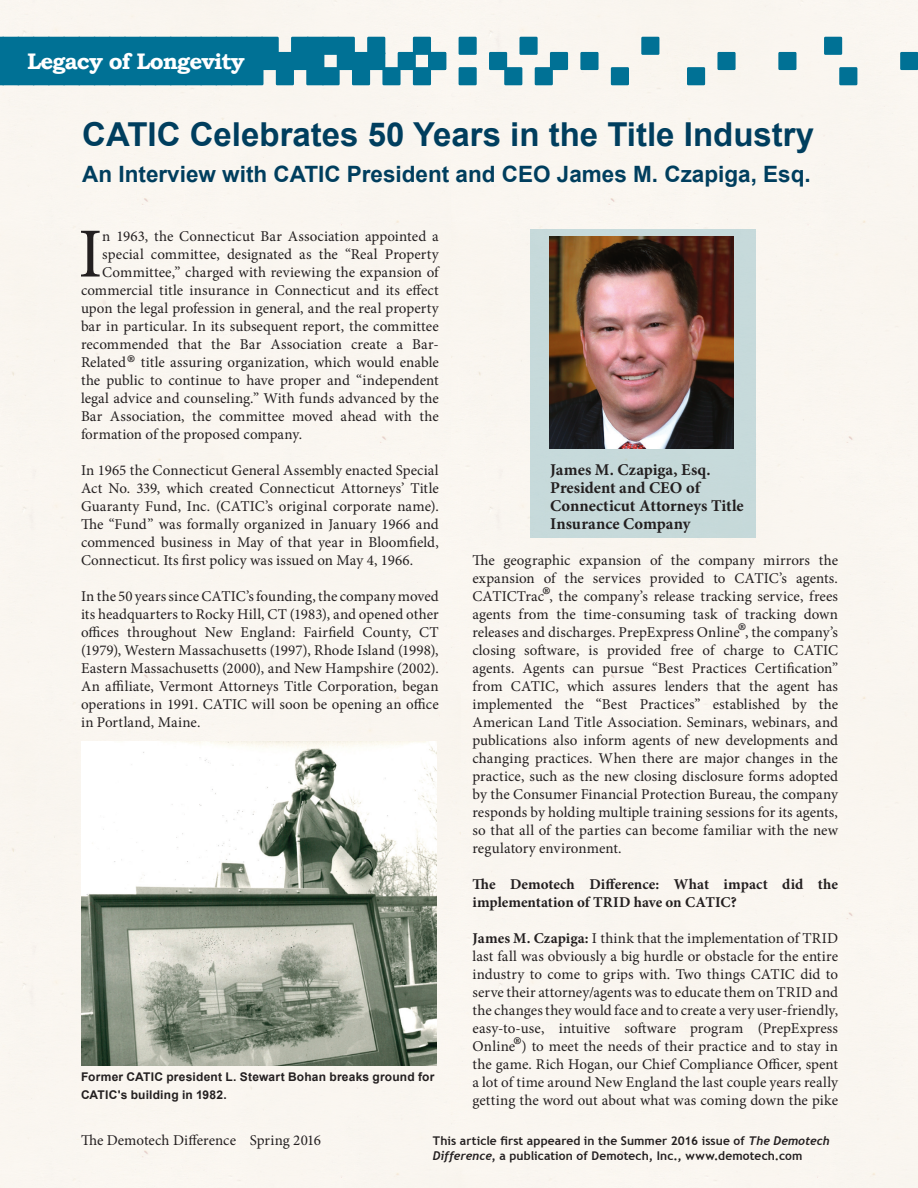
<style>
.page{position:relative;width:918px;height:1188px;background:#fff}
.page>*{position:absolute;margin:0;border:0;box-sizing:border-box;transform-origin:0 0}
.t1{font:70.35px "Minion Pro";color:#231f20}
.t2{font:700 33px "Arial";color:#003e5e}
.t3{font:700 22.5px "Arial";color:#003e5e}
.t4{font:700 22.5px "Bookman Old Style";letter-spacing:-.04em;color:#fff}
.t5{font:700 16.5px/18px "Minion Pro";color:#231f20}
.t6{font:15px/18px "Minion Pro";letter-spacing:.005em;color:#231f20;text-align:justify}
.t7{font:700 15px/18px "Minion Pro";color:#231f20}
.t8{font:700 12px/15px "Trebuchet MS";letter-spacing:.01em;color:#231f20}
.t9{font:700 12px/18px "Arial";letter-spacing:.015em;color:#231f20}
.s1{font-size:27px}
.s2{font-weight:700}
.s3{font-family:"Trebuchet";font-style:italic}
</style>
<div class="page">
<div style="left:0;top:0;width:917px;height:1188px;background:#faf6f0"></div>
<svg style="left:459px;top:37px;width:18px;height:18px"></svg>
<svg style="left:459px;top:67px;width:18px;height:18px"></svg>
<svg style="left:489px;top:37px;width:79px;height:48px"></svg>
<svg style="left:580px;top:52px;width:19px;height:18px"></svg>
<svg style="left:611px;top:67px;width:18px;height:18px"></svg>
<svg style="left:641px;top:37px;width:18px;height:18px"></svg>
<svg style="left:687px;top:67px;width:18px;height:18px"></svg>
<svg style="left:717px;top:52px;width:19px;height:18px"></svg>
<svg style="left:778px;top:52px;width:18px;height:18px"></svg>
<svg style="left:824px;top:37px;width:18px;height:18px"></svg>
<svg style="left:839px;top:67px;width:18px;height:18px"></svg>
<svg style="left:900px;top:52px;width:17px;height:18px"></svg>
<svg style="left:0;top:37px;width:446px;height:48px"></svg>
<div style="left:530px;top:229px;width:226px;height:309px;background:#c6d9da"></div>
<img style="left:549px;top:236px;width:185px;height:212px">
<img style="left:917px;top:0;width:1px;height:1188px">
<img style="left:81px;top:742px;width:355px;height:324px">
<h3 class="t4" style="left:27px;top:45px;width:219px">Legacy of Longevity</h3>
<h2 class="t2" style="left:82px;top:113px;width:733px">CATIC Celebrates 50 Years in the Title Industry</h2>
<h3 class="t3" style="left:82px;top:159px;width:730px">An Interview with CATIC President and CEO James M. Czapiga, Esq.</h3>
<h1 class="t1" style="left:78px;top:207px;width:26px">I</h1>
<p class="t6" style="left:102px;top:227px;width:338px">n 1963, the Connecticut Bar Association appointed a</p>
<p class="t6" style="left:102px;top:245px;width:338px">special committee, designated as the “Real Property</p>
<p class="t6" style="left:102px;top:263px;width:338px">Committee,” charged with reviewing the expansion of</p>
<p class="t6" style="left:81px;top:281px;width:359px">commercial title insurance in Connecticut and its effect</p>
<p class="t6" style="left:81px;top:299px;width:359px">upon the legal profession in general, and the real property</p>
<p class="t6" style="left:81px;top:317px;width:359px">bar in particular. In its subsequent report, the committee</p>
<p class="t6" style="left:81px;top:335px;width:359px">recommended that the Bar Association create a Bar-</p>
<p class="t6" style="left:81px;top:353px;width:359px">Related<span class="s1">®</span> title assuring organization, which would enable</p>
<p class="t6" style="left:81px;top:371px;width:359px">the public to continue to have proper and “independent</p>
<p class="t6" style="left:81px;top:389px;width:359px">legal advice and counseling.” With funds advanced by the</p>
<p class="t6" style="left:81px;top:407px;width:359px">Bar Association, the committee moved ahead with the</p>
<p class="t6" style="left:81px;top:425px;width:223px">formation of the proposed company.</p>
<p class="t6" style="left:81px;top:461px;width:359px">In 1965 the Connecticut General Assembly enacted Special Act No. 339, which created Connecticut Attorneys’ Title Guaranty Fund, Inc. (CATIC’s original corporate name).<br>The “Fund” was formally organized in January 1966 and commenced business in May of that year in Bloomfield, Connecticut. Its first policy was issued on May 4, 1966.</p>
<p class="t6" style="left:81px;top:587px;width:359px">In the 50 years since CATIC’s founding, the company moved its headquarters to Rocky Hill, CT (1983), and opened other offices throughout New England: Fairfield County, CT (1979), Western Massachusetts (1997), Rhode Island (1998), Eastern Massachusetts (2000), and New Hampshire (2002).<br>An affiliate, Vermont Attorneys Title Corporation, began operations in 1991. CATIC will soon be opening an office in Portland, Maine.</p>
<p class="t5" style="left:550px;top:460px;width:195px">James M. Czapiga, Esq.<br>President and CEO of<br>Connecticut Attorneys Title<br>Insurance Company</p>
<p class="t6" style="left:472px;top:551px;width:367px">The geographic expansion of the company mirrors the expansion of the services provided to CATIC’s agents.<br>CATICTrac<span class="s1">®</span>, the company’s release tracking service, frees agents from the time-consuming task of tracking down releases and discharges. PrepExpress Online<span class="s1">®</span>, the company’s closing software, is provided free of charge to CATIC agents. Agents can pursue “Best Practices Certification” from CATIC, which assures lenders that the agent has implemented the “Best Practices” established by the American Land Title Association. Seminars, webinars, and publications also inform agents of new developments and changing practices. When there are major changes in the practice, such as the new closing disclosure forms adopted by the Consumer Financial Protection Bureau, the company responds by holding multiple training sessions for its agents, so that all of the parties can become familiar with the new regulatory environment.</p>
<p class="t7" style="left:472px;top:875px;width:367px">The Demotech Difference: What impact did the implementation of TRID have on CATIC?</p>
<p class="t6" style="left:472px;top:929px;width:367px"><span class="s2">James M. Czapiga:</span> I think that the implementation of TRID last fall was obviously a big hurdle or obstacle for the entire industry to come to grips with. Two things CATIC did to serve their attorney/agents was to educate them on TRID and the changes they would face and to create a very user-friendly, easy-to-use, intuitive software program (PrepExpress Online<span class="s1">®</span>) to meet the needs of their practice and to stay in the game. Rich Hogan, our Chief Compliance Officer, spent a lot of time around New England the last couple years really getting the word out about what was coming down the pike</p>
<p class="t9" style="left:81px;top:1068px;width:355px">Former CATIC president L. Stewart Bohan breaks ground for<br>CATIC's building in 1982.</p>
<p class="t8" style="left:433px;top:1133px;width:398px">This article first appeared in the Summer 2016 issue of <span class="s3">The Demotech<br>Difference,</span> a publication of Demotech, Inc., www.demotech.com</p>
<p class="t6" style="left:81px;top:1131px;width:242px">The Demotech Difference Spring 2016</p>
</div>
